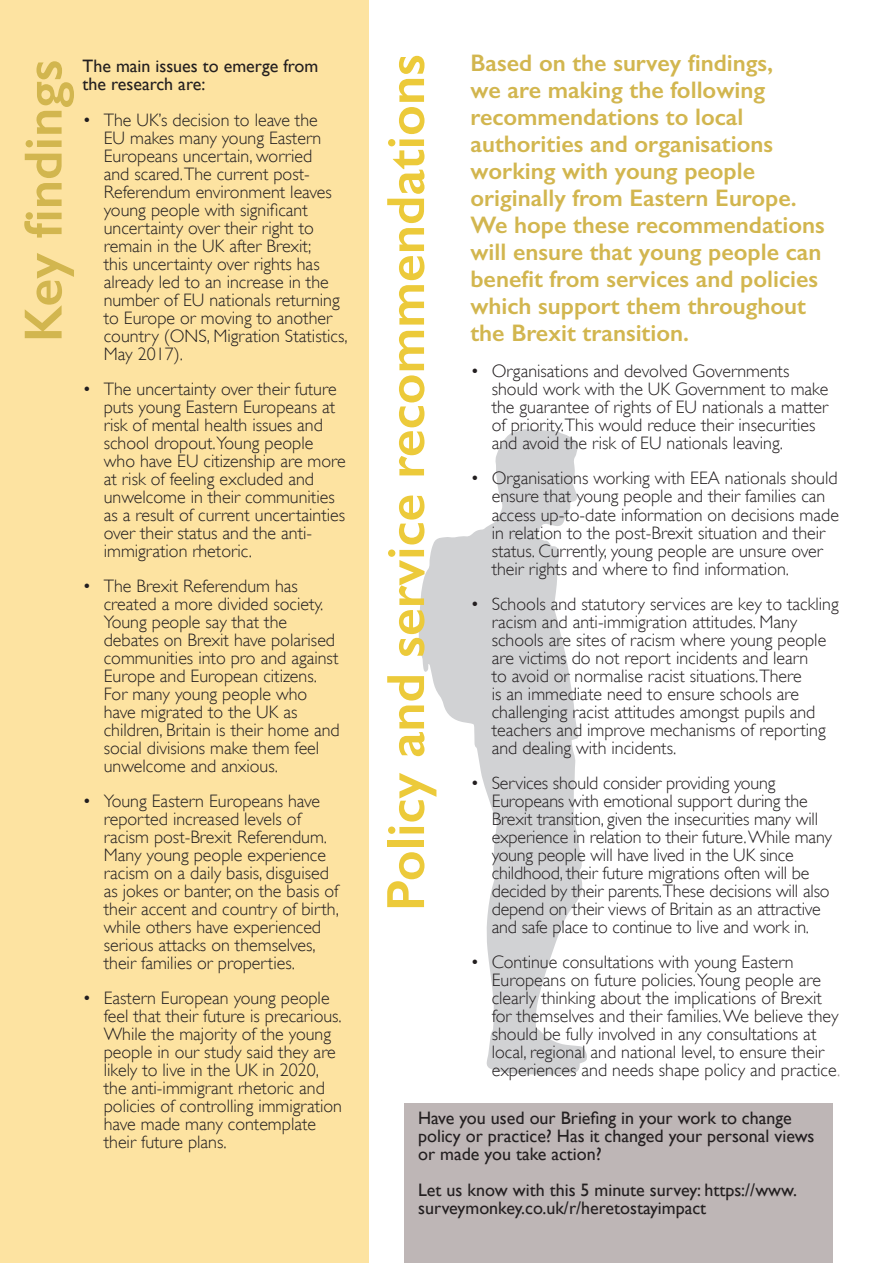
<style>
.page{position:relative;width:893px;height:1263px;background:#fff}
.page>*{position:absolute;margin:0;border:0;box-sizing:border-box;transform-origin:0 0}
.t1{font:600 54px "Gill Sans";color:#ecca3a}
.t2{font:600 54px "Gill Sans";color:#d2b64f}
.subtitle{font:600 24px/27px "Gill Sans";color:#d2b64f}
.t3{font:300 18px/18px "Gill Sans";color:#231f20}
.Text{font:18px/18px "Gill Sans";color:#231f20}
.introtext{font:18px/18px "Gill Sans";color:#231f20}
.s1{color:#958b8a}
</style>
<div class="page">
<svg style="left:419px;top:429px;width:168px;height:646px;fill:#d1d2d4"></svg>
<div style="left:404px;top:1103px;width:428px;height:160px;background:#beb6b6"></div>
<div style="left:0;top:0;width:369px;height:1263px;background:#fde3a1"></div>
<p class="subtitle" style="left:470px;top:50px;width:356px">Based on the survey findings,<br>we are making the following recommendations to local authorities and organisations working with young people originally from Eastern Europe.<br>We hope these recommendations will ensure that young people can benefit from services and policies which support them throughout the Brexit transition.</p>
<p class="t3" style="left:492px;top:362px;width:338px;text-indent:-21px">• Organisations and devolved Governments should work with the UK Government to make the guarantee of rights of EU nationals a matter of priority.This would reduce their insecurities and avoid the risk of EU nationals leaving.</p>
<p class="t3" style="left:492px;top:469px;width:349px;text-indent:-21px">• Organisations working with EEA nationals should ensure that young people and their families can access up-to-date information on decisions made in relation to the post-Brexit situation and their status. Currently, young people are unsure over their rights and where to find information.</p>
<p class="t3" style="left:492px;top:594px;width:348px;text-indent:-21px">• Schools and statutory services are key to tackling racism and anti-immigration attitudes. Many schools are sites of racism where young people are victims do not report incidents and learn<br>to avoid or normalise racist situations.There<br>is an immediate need to ensure schools are challenging racist attitudes amongst pupils and teachers and improve mechanisms of reporting and dealing with incidents.</p>
<p class="t3" style="left:492px;top:773px;width:342px;text-indent:-21px">• Services should consider providing young Europeans with emotional support during the Brexit transition, given the insecurities many will experience in relation to their future. While many young people will have lived in the UK since childhood, their future migrations often will be decided by their parents.These decisions will also depend on their views of Britain as an attractive and safe place to continue to live and work in.</p>
<p class="t3" style="left:492px;top:952px;width:350px;text-indent:-21px">• Continue consultations with young Eastern Europeans on future policies.Young people are clearly thinking about the implications of Brexit for themselves and their families. We believe they should be fully involved in any consultations at local, regional and national level, to ensure their experiences and needs shape policy and practice<span class="s1">.</span></p>
<p class="t2" style="left:11px;top:342px;width:284px;rotate:-90deg">Key findings</p>
<p class="t1" style="left:373px;top:911px;width:859px;rotate:-90deg">Policy and service recommendations</p>
<p class="introtext" style="left:82px;top:57px;width:237px">The main issues to emerge from the research are:</p>
<p class="t3" style="left:104px;top:111px;width:245px;text-indent:-21px">• The UK’s decision to leave the<br>EU makes many young Eastern<br>Europeans uncertain, worried<br>and scared.The current post-<br>Referendum environment leaves young people with significant uncertainty over their right to remain in the UK after Brexit;<br>this uncertainty over rights has already led to an increase in the number of EU nationals returning to Europe or moving to another country (ONS, Migration Statistics,<br>May 2017).</p>
<p class="t3" style="left:104px;top:380px;width:244px;text-indent:-21px">• The uncertainty over their future puts young Eastern Europeans at risk of mental health issues and school dropout.Young people who have EU citizenship are more at risk of feeling excluded and unwelcome in their communities as a result of current uncertainties over their status and the anti&shy;immigration rhetoric.</p>
<p class="t3" style="left:104px;top:577px;width:237px;text-indent:-21px">• The Brexit Referendum has created a more divided society.<br>Young people say that the debates on Brexit have polarised communities into pro and against<br>Europe and European citizens.<br>For many young people who have migrated to the UK as children, Britain is their home and social divisions make them feel unwelcome and anxious.</p>
<p class="t3" style="left:104px;top:792px;width:237px;text-indent:-21px">• Young Eastern Europeans have reported increased levels of racism post-Brexit Referendum.<br>Many young people experience racism on a daily basis, disguised as jokes or banter, on the basis of their accent and country of birth, while others have experienced serious attacks on themselves, their families or properties.</p>
<p class="t3" style="left:104px;top:989px;width:240px;text-indent:-21px">• Eastern European young people feel that their future is precarious.<br>While the majority of the young people in our study said they are likely to live in the UK in 2020, the anti-immigrant rhetoric and policies of controlling immigration have made many contemplate their future plans.</p>
<p class="Text" style="left:418px;top:1109px;width:398px">Have you used our Briefing in your work to change policy or practice? Has it changed your personal views or made you take action?</p>
<p class="Text" style="left:418px;top:1181px;width:380px">Let us know with this 5 minute survey: https://www. surveymonkey.co.uk/r/heretostayimpact</p>
</div>
